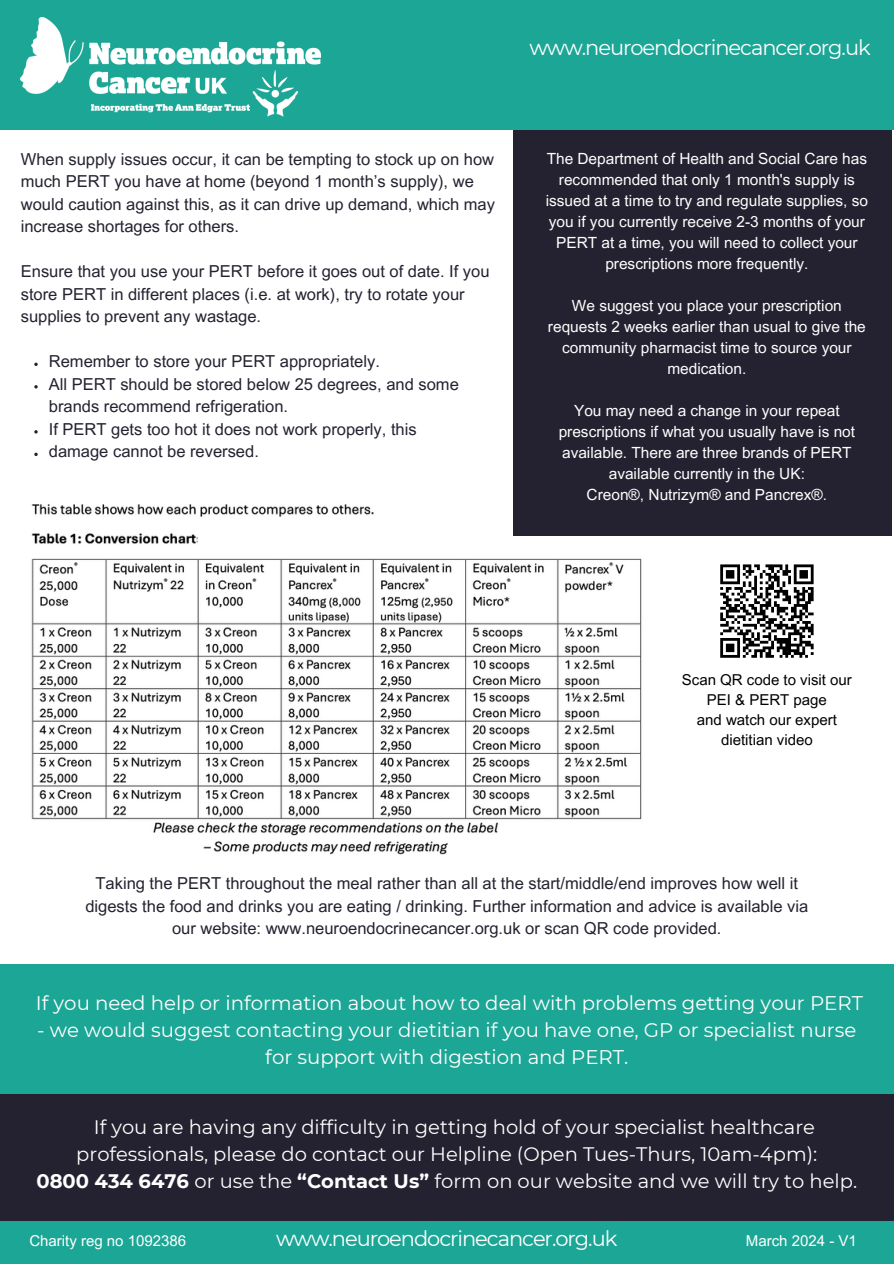
<style>
.page{position:relative;width:894px;height:1264px;background:#fff}
.page>*{position:absolute;margin:0;border:0;box-sizing:border-box;transform-origin:0 0}
.t1{font:21px "Montserrat";letter-spacing:-.05em;color:#fff}
.t2{font:19.65px/27px "Montserrat";color:#fff;text-align:center}
.t3{font:19.5px "Montserrat";color:#fff}
.t4{font:16.5px/22.5px "Arial MT Pro";color:#242230}
.t5{font:15.45px/21px "Arial MT Pro";color:#fff;text-align:center}
.t6{font:15px/20.2px "Arial MT Pro";color:#000;text-align:center}
.t7{font:15px "Arial MT Pro";color:#fff}
.s1{font-weight:700}
</style>
<div class="page">
<img style="left:31px;top:504px;width:611px;height:350px">
<div style="left:513px;top:130px;width:378px;height:406px;background:#242230"></div>
<div style="left:0;top:0;width:893px;height:130px;background:#1ca695"></div>
<img style="left:21px;top:18px;width:299px;height:99px">
<svg style="left:34px;top:362px;width:4px;height:4px"></svg>
<svg style="left:34px;top:385px;width:4px;height:3px"></svg>
<svg style="left:34px;top:430px;width:4px;height:3px"></svg>
<svg style="left:34px;top:452px;width:4px;height:4px"></svg>
<svg style="left:720px;top:564px;width:94px;height:94px"></svg>
<div style="left:0;top:1221px;width:893px;height:42px;background:#1ca695"></div>
<div style="left:0;top:964px;width:893px;height:130px;background:#1ca695"></div>
<div style="left:0;top:1094px;width:893px;height:127px;background:#242230"></div>
<p class="t1" style="left:529px;top:35px;width:342px">www.neuroendocrinecancer.org.uk</p>
<p class="t4" style="left:21px;top:149px;width:475px">When supply issues occur, it can be tempting to stock up on how much PERT you have at home (beyond 1 month’s supply), we would caution against this, as it can drive up demand, which may increase shortages for others.</p>
<p class="t4" style="left:21px;top:262px;width:470px">Ensure that you use your PERT before it goes out of date. If you store PERT in different places (i.e. at work), try to rotate your supplies to prevent any wastage.</p>
<p class="t4" style="left:49px;top:352px;width:332px">Remember to store your PERT appropriately.</p>
<p class="t4" style="left:49px;top:374px;width:411px">All PERT should be stored below 25 degrees, and some brands recommend refrigeration.</p>
<p class="t4" style="left:49px;top:419px;width:369px">If PERT gets too hot it does not work properly, this</p>
<p class="t4" style="left:49px;top:442px;width:211px">damage cannot be reversed.</p>
<h1 class="t5" style="left:546px;top:150px;width:322px">The Department of Health and Social Care has recommended that only 1 month's supply is</h1>
<p class="t5" style="left:545px;top:192px;width:323px">issued at a time to try and regulate supplies, so you if you currently receive 2-3 months of your PERT at a time, you will need to collect your prescriptions more frequently.</p>
<p class="t5" style="left:548px;top:297px;width:319px">We suggest you place your prescription requests 2 weeks earlier than usual to give the</p>
<p class="t5" style="left:562px;top:339px;width:291px">community pharmacist time to source your medication.</p>
<p class="t5" style="left:558px;top:402px;width:298px">You may need a change in your repeat prescriptions if what you usually have is not available. There are three brands of PERT available currently in the UK:</p>
<p class="t5" style="left:586px;top:486px;width:242px">Creon®, Nutrizym® and Pancrex®.</p>
<p class="t6" style="left:681px;top:671px;width:172px">Scan QR code to visit our</p>
<p class="t6" style="left:706px;top:691px;width:122px">PEI &amp; PERT page</p>
<p class="t6" style="left:696px;top:711px;width:142px">and watch our expert dietitian video</p>
<p class="t4" style="left:85px;top:874px;width:724px;text-align:center">Taking the PERT throughout the meal rather than all at the start/middle/end improves how well it digests the food and drinks you are eating / drinking. Further information and advice is available via our website: www.neuroendocrinecancer.org.uk or scan QR code provided.</p>
<p class="t2" style="left:36px;top:989px;width:828px">If you need help or information about how to deal with problems getting your PERT</p>
<p class="t2" style="left:37px;top:1016px;width:820px">- we would suggest contacting your dietitian if you have one, GP or specialist nurse for support with digestion and PERT.</p>
<h1 class="t3" style="left:94px;top:1115px;width:722px">If you are having any difficulty in getting hold of your specialist healthcare</h1>
<h1 class="t3" style="left:76px;top:1142px;width:742px">professionals, please do contact our Helpline (Open Tues-Thurs, 10am-4pm):</h1>
<h1 class="t3" style="left:36px;top:1169px;width:821px"><span class="s1">0800 434 6476</span> or use the <span class="s1">“Contact Us”</span> form on our website and we will try to help.</h1>
<h1 class="t7" style="left:29px;top:1235px;width:158px">Charity reg no 1092386</h1>
<h1 class="t1" style="left:276px;top:1225px;width:342px">www.neuroendocrinecancer.org.uk</h1>
<p class="t7" style="left:745px;top:1235px;width:112px">March 2024 - V1</p>
</div>
